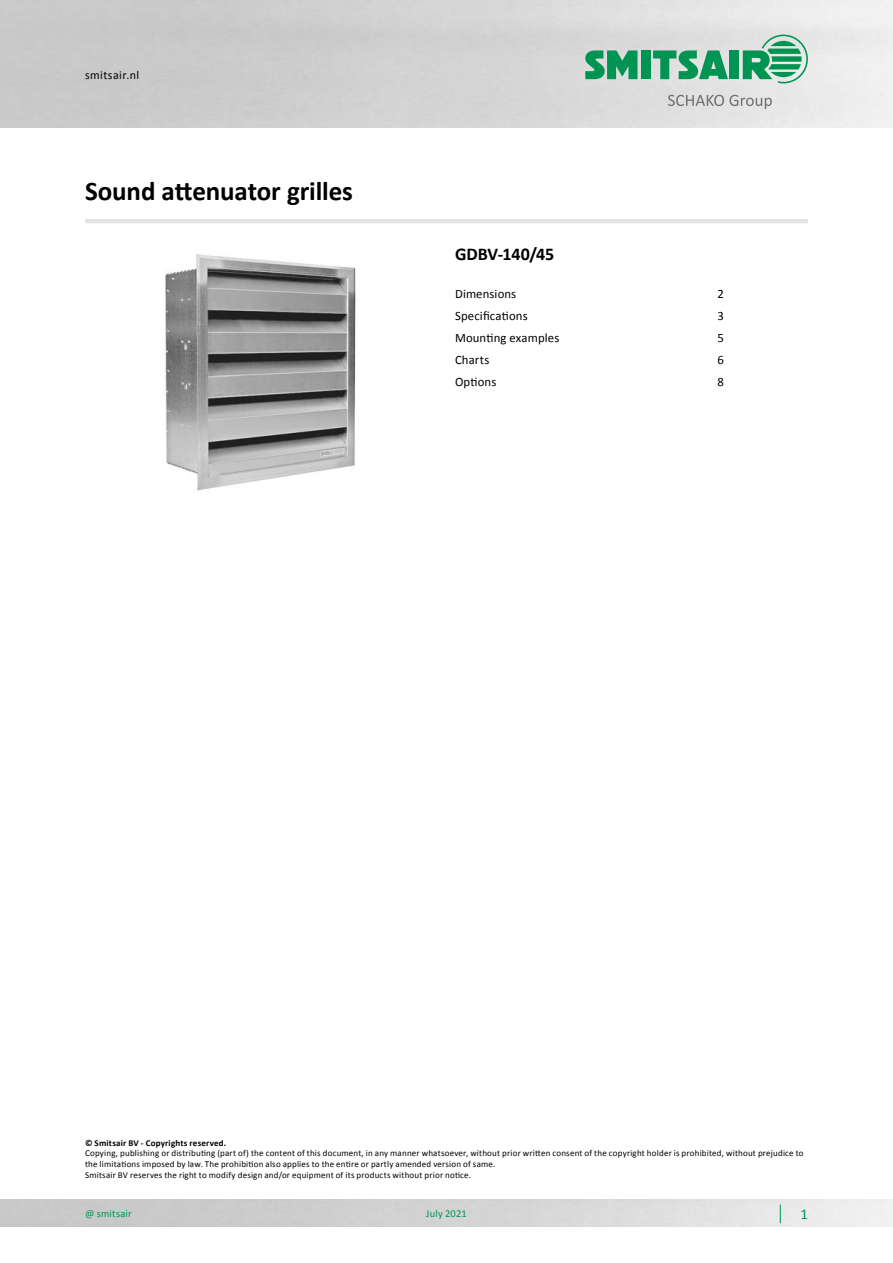
<style>
.page{position:relative;width:893px;height:1263px;background:#fff}
.page>*{position:absolute;margin:0;border:0;box-sizing:border-box;transform-origin:0 0}
.t1{font:700 27px "Calibri";letter-spacing:-.005em;color:#000}
.t2{font:700 18px "Calibri";color:#000}
.t3{font:15px "Calibri";color:#009453}
.t4{font:12.75px "Calibri";letter-spacing:.01em;color:#000}
.t5{font:12px "Calibri";letter-spacing:.035em;color:#000}
.t6{font:10.5px "Calibri";letter-spacing:.015em;color:#009453}
.t7{font:9px/10.8px "Calibri";letter-spacing:.02em;color:#000}
.t8{font:700 9px "Calibri";letter-spacing:.025em;color:#000}
</style>
<div class="page">
<img style="left:0;top:0;width:893px;height:128px">
<svg style="left:668px;top:95px;width:104px;height:14px"></svg>
<div style="left:641px;top:50px;width:9px;height:29px;background:#009453"></div>
<svg style="left:585px;top:50px;width:52px;height:29px;background:#39a676"></svg>
<div style="left:730px;top:50px;width:9px;height:29px;background:#009453"></div>
<svg style="left:653px;top:50px;width:75px;height:29px;background:#59b28b"></svg>
<svg style="left:743px;top:35px;width:65px;height:48px;background:#79bfa0"></svg>
<hr style="left:85px;top:219px;width:723px;height:4px;background:#e3e3e3">
<svg style="left:780px;top:1204px;width:1px;height:19px"></svg>
<img style="left:165px;top:254px;width:191px;height:237px">
<h3 class="t5" style="left:85px;top:67px;width:56px">smitsair.nl</h3>
<h1 class="t1" style="left:85px;top:172px;width:269px">Sound attenuator grilles</h1>
<h2 class="t2" style="left:455px;top:241px;width:101px">GDBV-140/45</h2>
<h3 class="t4" style="left:455px;top:285px;width:63px">Dimensions</h3>
<h3 class="t4" style="left:717px;top:285px;width:8px">2</h3>
<h3 class="t4" style="left:455px;top:307px;width:74px">Specifications</h3>
<h3 class="t4" style="left:717px;top:307px;width:8px">3</h3>
<h3 class="t4" style="left:455px;top:329px;width:106px">Mounting examples</h3>
<h3 class="t4" style="left:717px;top:329px;width:8px">5</h3>
<h3 class="t4" style="left:455px;top:351px;width:36px">Charts</h3>
<h3 class="t4" style="left:717px;top:351px;width:8px">6</h3>
<h3 class="t4" style="left:455px;top:373px;width:43px">Options</h3>
<h3 class="t4" style="left:717px;top:373px;width:8px">8</h3>
<p class="t8" style="left:85px;top:1136px;width:143px">© Smitsair BV - Copyrights reserved.</p>
<p class="t7" style="left:85px;top:1148px;width:720px">Copying, publishing or distributing (part of) the content of this document, in any manner whatsoever, without prior written consent of the copyright holder is prohibited, without prejudice to the limitations imposed by law. The prohibition also applies to the entire or partly amended version of same.<br>Smitsair BV reserves the right to modify design and/or equipment of its products without prior notice.</p>
<p class="t6" style="left:85px;top:1206px;width:48px">@ smitsair</p>
<p class="t6" style="left:426px;top:1206px;width:42px">July 2021</p>
<h3 class="t3" style="left:800px;top:1203px;width:9px">1</h3>
</div>
